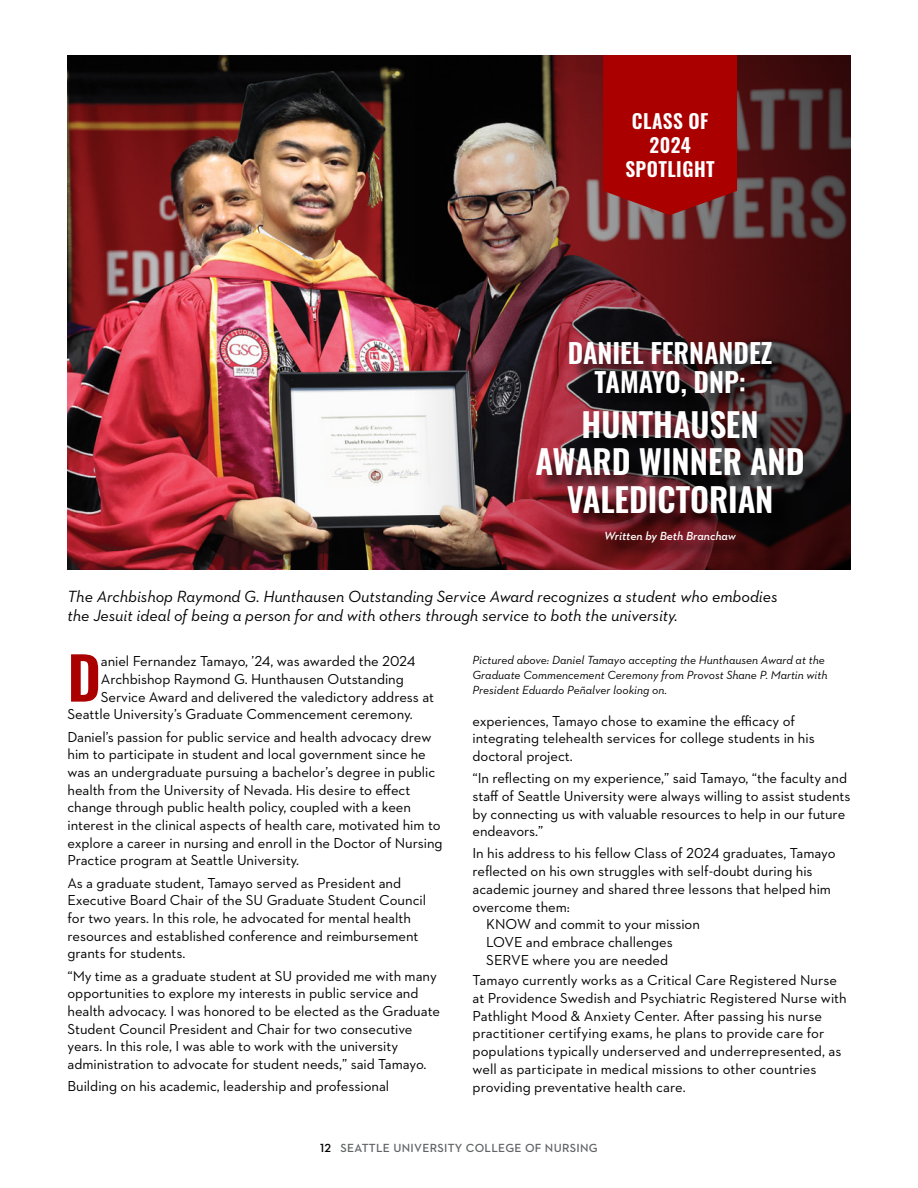
<style>
.page{position:relative;width:918px;height:1188px;background:#fff}
.page>*{position:absolute;margin:0;border:0;box-sizing:border-box;transform-origin:0 0}
.Body{font:600 58.35px "Oswald";color:#a00}
.Head_Medium_Oswald{font:600 33px/37.5px "Oswald";color:#fff;text-align:center}
.Head_Medium_Oswald-2{font:600 27px/28.5px "Oswald";color:#fff;text-align:center}
.Subhead_Black{font:600 19.5px/24px "Oswald";letter-spacing:.025em;color:#fff;text-align:center}
.Body-2{font:italic 16.5px/19.2px "Neutraface 2 Text";letter-spacing:-.005em;color:#000}
.Body-3{font:14.7px/17.7px "Neutraface 2 Text";letter-spacing:-.005em;color:#000}
.Body_bullets{font:14.7px "Neutraface 2 Text";letter-spacing:-.005em;color:#000}
.t1{font:italic 12px/14.7px "Neutraface 2 Text";color:#000}
.t2{font:600 12px "Neutraface 2 Text";letter-spacing:.025em;color:#636466}
.t3{font:italic 600 12px "Neutraface 2 Text";color:#fff}
.s1{color:#000}
</style>
<div class="page">
<img style="left:68px;top:55px;width:347px;height:515px">
<img style="left:415px;top:55px;width:435px;height:515px">
<svg style="left:603px;top:55px;width:134px;height:160px;background:#a60606"></svg>
<div style="left:539px;top:345px;width:282px;height:215px;background:#000;opacity:.75"></div>
<p class="Subhead_Black" style="left:625px;top:107px;width:91px">CLASS OF<br>2024<br>SPOTLIGHT</p>
<p class="Head_Medium_Oswald-2" style="left:568px;top:336px;width:206px">DANIEL FERNANDEZ<br>TAMAYO, DNP:</p>
<p class="Head_Medium_Oswald" style="left:535px;top:402px;width:271px">HUNTHAUSEN<br>AWARD WINNER AND<br>VALEDICTORIAN</p>
<p class="t3" style="left:604px;top:528px;width:133px">Written by Beth Branchaw</p>
<p class="Body-2" style="left:68px;top:587px;width:712px">The Archbishop Raymond G. Hunthausen Outstanding Service Award recognizes a student who embodies the Jesuit ideal of being a person for and with others through service to both the university.</p>
<p class="Body" style="left:68px;top:626px;width:35px">D</p>
<p class="Body-3" style="left:101px;top:652px;width:316px">aniel Fernandez Tamayo, ’24, was awarded the 2024</p>
<p class="Body-3" style="left:101px;top:670px;width:305px">Archbishop Raymond G. Hunthausen Outstanding</p>
<p class="Body-3" style="left:101px;top:688px;width:335px">Service Award and delivered the valedictory address at</p>
<p class="Body-3" style="left:68px;top:705px;width:347px">Seattle University’s Graduate Commencement ceremony.</p>
<p class="Body-3" style="left:68px;top:727px;width:377px">Daniel’s passion for public service and health advocacy drew him to participate in student and local government since he was an undergraduate pursuing a bachelor’s degree in public health from the University of Nevada. His desire to effect change through public health policy, coupled with a keen interest in the clinical aspects of health care, motivated him to explore a career in nursing and enroll in the Doctor of Nursing Practice program at Seattle University.</p>
<p class="Body-3" style="left:68px;top:874px;width:360px">As a graduate student, Tamayo served as President and Executive Board Chair of the SU Graduate Student Council for two years. In this role, he advocated for mental health resources and established conference and reimbursement grants for students.</p>
<p class="Body-3" style="left:68px;top:967px;width:374px">“My time as a graduate student at SU provided me with many opportunities to explore my interests in public service and health advocacy. I was honored to be elected as the Graduate Student Council President and Chair for two consecutive years. In this role, I was able to work with the university administration to advocate for student needs,” said Tamayo.</p>
<p class="Body-3" style="left:68px;top:1077px;width:323px">Building on his academic, leadership and professional</p>
<p class="t1" style="left:472px;top:653px;width:357px">Pictured above: Daniel Tamayo accepting the Hunthausen Award at the<br>Graduate Commencement Ceremony from Provost Shane P. Martin with<br>President Eduardo Peñalver looking on.</p>
<p class="Body-3" style="left:472px;top:712px;width:344px">experiences, Tamayo chose to examine the efficacy of integrating telehealth services for college students in his doctoral project.</p>
<p class="Body-3" style="left:472px;top:769px;width:380px">“In reflecting on my experience,” said Tamayo, “the faculty and staff of Seattle University were always willing to assist students by connecting us with valuable resources to help in our future endeavors.”</p>
<p class="Body-3" style="left:472px;top:844px;width:365px">In his address to his fellow Class of 2024 graduates, Tamayo reflected on his own struggles with self-doubt during his academic journey and shared three lessons that helped him overcome them:</p>
<p class="Body_bullets" style="left:486px;top:915px;width:215px">KNOW and commit to your mission</p>
<p class="Body_bullets" style="left:486px;top:933px;width:188px">LOVE and embrace challenges</p>
<p class="Body_bullets" style="left:486px;top:951px;width:184px">SERVE where you are needed</p>
<p class="Body-3" style="left:472px;top:971px;width:376px">Tamayo currently works as a Critical Care Registered Nurse at Providence Swedish and Psychiatric Registered Nurse with Pathlight Mood &amp; Anxiety Center. After passing his nurse practitioner certifying exams, he plans to provide care for populations typically underserved and underrepresented, as well as participate in medical missions to other countries providing preventative health care.</p>
<p class="t2" style="left:320px;top:1141px;width:279px"><span class="s1">12</span> SEATTLE UNIVERSITY COLLEGE OF NURSING</p>
</div>
